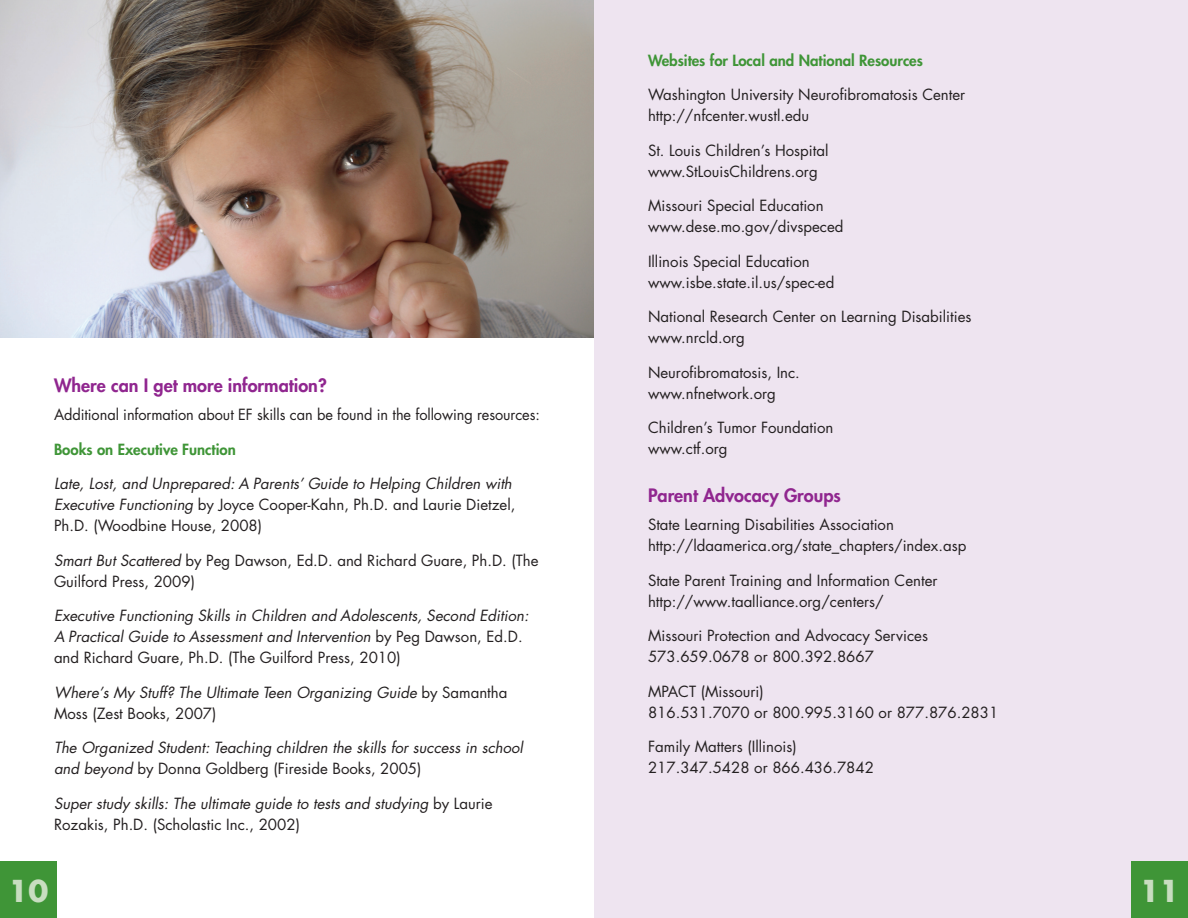
<style>
.page{position:relative;width:1188px;height:918px;background:#fff}
.page>*{position:absolute;margin:0;border:0;box-sizing:border-box;transform-origin:0 0}
.t1{font:700 33px "Futura";color:#c8ddc0}
.t2{font:800 18px "Futura";color:#90268f}
.t3{font:15px/21px "Futura";color:#231f20}
.t4{font:italic 15px/21px "Futura";color:#231f20}
.t5{font:800 15px "Futura";color:#3f9537}
.s1{font-style:normal}
.s2{font-style:italic}
</style>
<div class="page">
<div style="left:594px;top:0;width:594px;height:918px;background:#eee4f0"></div>
<div style="left:0;top:861px;width:57px;height:57px;background:#3f9537"></div>
<div style="left:1131px;top:861px;width:57px;height:57px;background:#3f9537"></div>
<img style="left:0;top:0;width:594px;height:338px">
<p class="t2" style="left:54px;top:374px;width:274px">Where can I get more information?</p>
<p class="t3" style="left:54px;top:404px;width:487px">Additional information about EF skills can be found in the following resources:</p>
<p class="t5" style="left:54px;top:439px;width:183px">Books on Executive Function</p>
<p class="t4" style="left:54px;top:473px;width:463px">Late, Lost, and Unprepared: A Parents’ Guide to Helping Children with<br>Executive Functioning <span class="s1">by Joyce Cooper-Kahn, Ph.D. and Laurie Dietzel,<br>Ph.D. (Woodbine House, 2008)</span></p>
<p class="t3" style="left:54px;top:549px;width:486px"><span class="s2">Smart But Scattered</span> by Peg Dawson, Ed.D. and Richard Guare, Ph.D. (The<br>Guilford Press, 2009)</p>
<p class="t4" style="left:54px;top:605px;width:476px">Executive Functioning Skills in Children and Adolescents, Second Edition:<br>A Practical Guide to Assessment and Intervention <span class="s1">by Peg Dawson, Ed.D. and Richard Guare, Ph.D. (The Guilford Press, 2010)</span></p>
<p class="t4" style="left:54px;top:681px;width:455px">Where’s My Stuff? The Ultimate Teen Organizing Guide <span class="s1">by Samantha<br>Moss (Zest Books, 2007)</span></p>
<p class="t4" style="left:54px;top:737px;width:471px">The Organized Student: Teaching children the skills for success in school and beyond <span class="s1">by Donna Goldberg (Fireside Books, 2005)</span></p>
<p class="t4" style="left:54px;top:792px;width:440px">Super study skills: The ultimate guide to tests and studying <span class="s1">by Laurie<br>Rozakis, Ph.D. (Scholastic Inc., 2002)</span></p>
<p class="t5" style="left:648px;top:50px;width:276px">Websites for Local and National Resources</p>
<p class="t3" style="left:648px;top:84px;width:319px">Washington University Neurofibromatosis Center http://nfcenter.wustl.edu</p>
<p class="t3" style="left:648px;top:140px;width:182px">St. Louis Children’s Hospital www.StLouisChildrens.org</p>
<p class="t3" style="left:648px;top:195px;width:197px">Missouri Special Education www.dese.mo.gov/divspeced</p>
<p class="t3" style="left:648px;top:251px;width:188px">Illinois Special Education www.isbe.state.il.us/spec-ed</p>
<p class="t3" style="left:648px;top:306px;width:325px">National Research Center on Learning Disabilities www.nrcld.org</p>
<p class="t3" style="left:648px;top:362px;width:153px">Neurofibromatosis, Inc. www.nfnetwork.org</p>
<p class="t3" style="left:648px;top:417px;width:187px">Children’s Tumor Foundation www.ctf.org</p>
<p class="t2" style="left:648px;top:484px;width:194px">Parent Advocacy Groups</p>
<p class="t3" style="left:648px;top:514px;width:320px">State Learning Disabilities Association http://ldaamerica.org/state_chapters/index.asp</p>
<p class="t3" style="left:648px;top:569px;width:291px">State Parent Training and Information Center http://www.taalliance.org/centers/</p>
<p class="t3" style="left:648px;top:625px;width:282px">Missouri Protection and Advocacy Services<br>573.659.0678 or 800.392.8667</p>
<p class="t3" style="left:648px;top:680px;width:352px">MPACT (Missouri)<br>816.531.7070 or 800.995.3160 or 877.876.2831</p>
<p class="t3" style="left:648px;top:736px;width:227px">Family Matters (Illinois)<br>217.347.5428 or 866.436.7842</p>
<h1 class="t1" style="left:9px;top:876px;width:41px">10</h1>
<h1 class="t1" style="left:1140px;top:876px;width:41px">11</h1>
</div>
